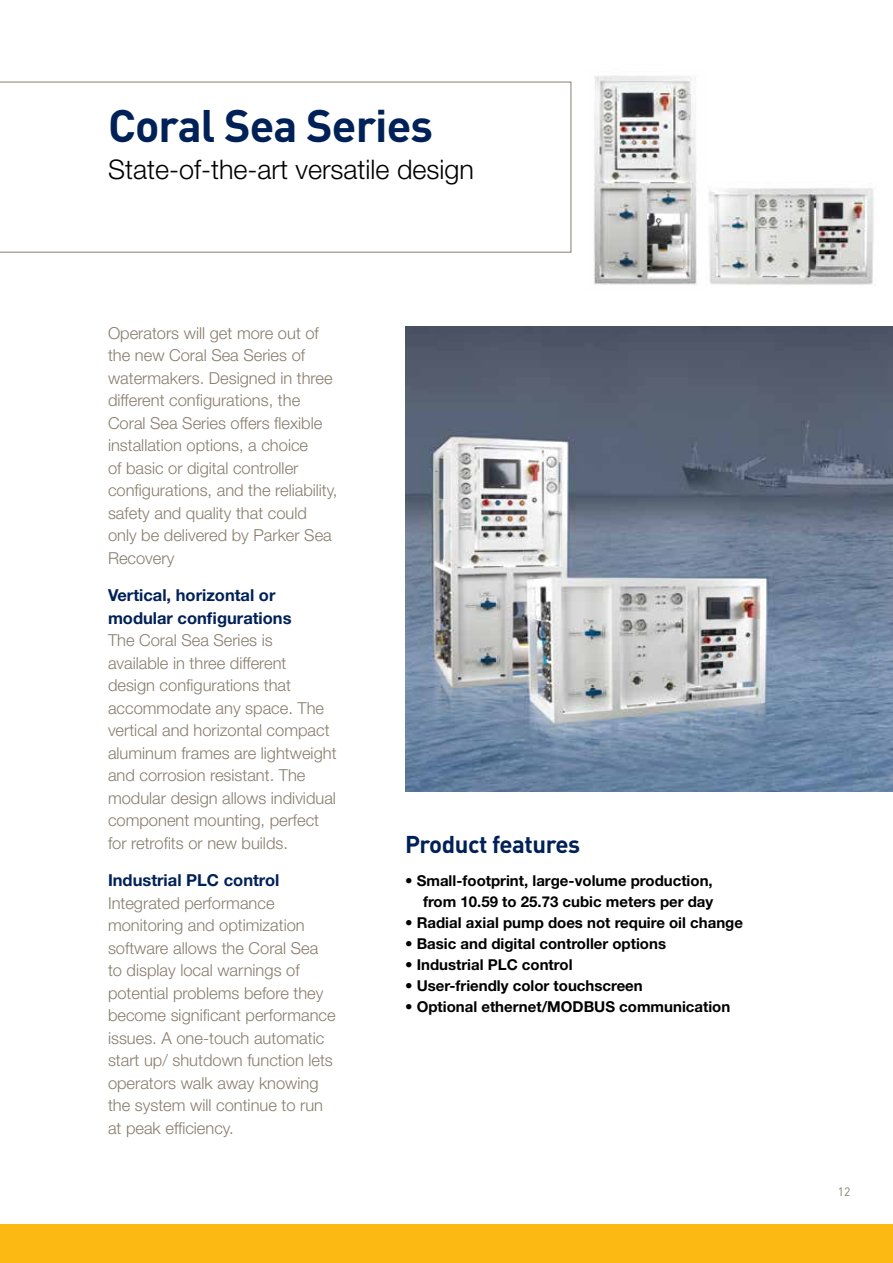
<style>
.page{position:relative;width:893px;height:1263px;background:#fff}
.page>*{position:absolute;margin:0;border:0;box-sizing:border-box;transform-origin:0 0}
.t1{font:700 45px "DINOT";letter-spacing:-.02em;color:#002157}
.t2{font:300 27px "Helvetica Neue LT Std";color:#000}
.t3{font:700 24px "DINOT";letter-spacing:-.02em;color:#002157}
.t4{font:300 16.5px/22.5px "Helvetica Neue LT Std";color:#887d6e}
.t5{font:700 16.5px/22.5px "Helvetica Neue LT Std";color:#002157}
.t6{font:700 15px/21px "Helvetica Neue LT Std";color:#000;text-align:right}
.t7{font:12px "DINOT";color:#887d6e}
</style>
<div class="page">
<svg style="left:0;top:82px;width:571px;height:171px"></svg>
<div style="left:0;top:1225px;width:893px;height:38px;background:#fdb913"></div>
<img style="left:405px;top:327px;width:488px;height:464px">
<img style="left:708px;top:188px;width:166px;height:97px">
<img style="left:594px;top:76px;width:103px;height:209px">
<h1 class="t1" style="left:108px;top:96px;width:326px">Coral Sea Series</h1>
<h2 class="t2" style="left:108px;top:153px;width:368px">State-of-the-art versatile design</h2>
<p class="t4" style="left:108px;top:321px;width:231px">Operators will get more out of the new Coral Sea Series of watermakers. Designed in three different configurations, the<br>Coral Sea Series offers flexible installation options, a choice<br>of basic or digital controller configurations, and the reliability, safety and quality that could only be delivered by Parker Sea<br>Recovery</p>
<p class="t5" style="left:108px;top:584px;width:185px">Vertical, horizontal or modular configurations</p>
<p class="t4" style="left:108px;top:629px;width:230px">The Coral Sea Series is available in three different design configurations that accommodate any space. The vertical and horizontal compact aluminum frames are lightweight and corrosion resistant. The modular design allows individual component mounting, perfect for retrofits or new builds.</p>
<p class="t5" style="left:108px;top:869px;width:173px">Industrial PLC control</p>
<p class="t4" style="left:108px;top:891px;width:229px">Integrated performance monitoring and optimization software allows the Coral Sea to display local warnings of potential problems before they become significant performance issues. A one-touch automatic start up/ shutdown function lets operators walk away knowing the system will continue to run at peak efficiency.</p>
<h3 class="t3" style="left:405px;top:828px;width:177px">Product features</h3>
<p class="t6" style="left:405px;top:870px;width:310px">• Small-footprint, large-volume production, from 10.59 to 25.73 cubic meters per day</p>
<p class="t6" style="left:405px;top:912px;width:339px">• Radial axial pump does not require oil change</p>
<p class="t6" style="left:405px;top:933px;width:263px">• Basic and digital controller options</p>
<p class="t6" style="left:405px;top:954px;width:169px">• Industrial PLC control</p>
<p class="t6" style="left:405px;top:975px;width:239px">• User-friendly color touchscreen</p>
<p class="t6" style="left:405px;top:996px;width:327px">• Optional ethernet/MODBUS communication</p>
<p class="t7" style="left:838px;top:1184px;width:14px">12</p>
</div>
